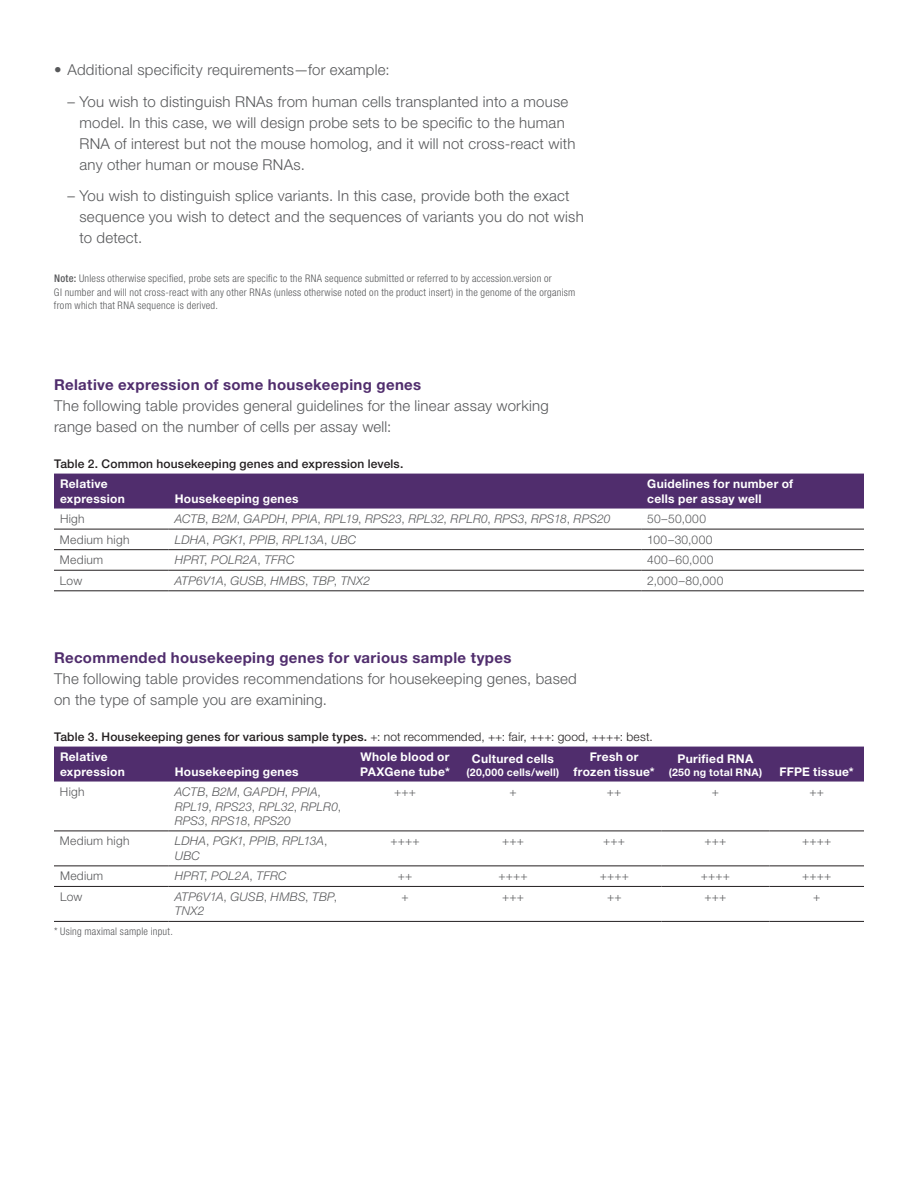
<style>
.page{position:relative;width:918px;height:1188px;background:#fff}
.page>*{position:absolute;margin:0;border:0;box-sizing:border-box;transform-origin:0 0}
.t1{font:300 15px/21px "Helvetica Neue LT Std";letter-spacing:.015em;color:#57585a}
.t2{font:700 15px "Helvetica Neue LT Std";letter-spacing:.025em;color:#502d6d}
.t3{font:italic 300 12px/14.4px "Helvetica Neue LT Std";letter-spacing:.015em;color:#57585a}
.t4{font:700 12px/14.4px "Helvetica Neue LT Std";letter-spacing:.025em;color:#fff}
.t5{font:500 12px/20.5px "Helvetica Neue LT Std";letter-spacing:.015em;color:#231f20}
.t6{font:300 12px "Helvetica Neue LT Std";letter-spacing:.025em;color:#57585a}
.t7{font:300 condensed 10.5px/13.5px "Helvetica Neue LT Std";letter-spacing:.025em;color:#57585a}
.t8{font:700 10.5px "Helvetica Neue LT Std";letter-spacing:.025em;color:#fff}
.s1{font-weight:500}
.s2{font-style:normal}
.s3{font-weight:300}
.s4{font-weight:700;color:#fff}
</style>
<div class="page">
<div style="left:54px;top:474px;width:810px;height:35px;background:#502d6d"></div>
<hr style="left:54px;top:529px;width:115px;height:1px;background:#231f20">
<hr style="left:169px;top:529px;width:472px;height:1px;background:#231f20">
<hr style="left:641px;top:529px;width:223px;height:1px;background:#231f20">
<hr style="left:54px;top:549px;width:115px;height:1px;background:#231f20">
<hr style="left:169px;top:549px;width:472px;height:1px;background:#231f20">
<hr style="left:641px;top:549px;width:223px;height:1px;background:#231f20">
<hr style="left:54px;top:570px;width:115px;height:1px;background:#231f20">
<hr style="left:169px;top:570px;width:472px;height:1px;background:#231f20">
<hr style="left:641px;top:570px;width:223px;height:1px;background:#231f20">
<hr style="left:54px;top:591px;width:115px;height:1px;background:#231f20">
<hr style="left:169px;top:591px;width:472px;height:1px;background:#231f20">
<hr style="left:641px;top:591px;width:223px;height:1px;background:#231f20">
<div style="left:54px;top:747px;width:810px;height:35px;background:#502d6d"></div>
<hr style="left:54px;top:831px;width:115px;height:1px;background:#231f20">
<hr style="left:169px;top:831px;width:182px;height:1px;background:#231f20">
<hr style="left:351px;top:831px;width:108px;height:1px;background:#231f20">
<hr style="left:459px;top:831px;width:108px;height:1px;background:#231f20">
<hr style="left:567px;top:831px;width:95px;height:1px;background:#231f20">
<hr style="left:662px;top:831px;width:108px;height:1px;background:#231f20">
<hr style="left:770px;top:831px;width:94px;height:1px;background:#231f20">
<hr style="left:54px;top:866px;width:115px;height:1px;background:#231f20">
<hr style="left:169px;top:866px;width:182px;height:1px;background:#231f20">
<hr style="left:351px;top:866px;width:108px;height:1px;background:#231f20">
<hr style="left:459px;top:866px;width:108px;height:1px;background:#231f20">
<hr style="left:567px;top:866px;width:95px;height:1px;background:#231f20">
<hr style="left:662px;top:866px;width:108px;height:1px;background:#231f20">
<hr style="left:770px;top:866px;width:94px;height:1px;background:#231f20">
<hr style="left:54px;top:886px;width:115px;height:1px;background:#231f20">
<hr style="left:169px;top:886px;width:182px;height:1px;background:#231f20">
<hr style="left:351px;top:886px;width:108px;height:1px;background:#231f20">
<hr style="left:459px;top:886px;width:108px;height:1px;background:#231f20">
<hr style="left:567px;top:886px;width:95px;height:1px;background:#231f20">
<hr style="left:662px;top:886px;width:108px;height:1px;background:#231f20">
<hr style="left:770px;top:886px;width:94px;height:1px;background:#231f20">
<hr style="left:54px;top:921px;width:115px;height:1px;background:#231f20">
<hr style="left:169px;top:921px;width:182px;height:1px;background:#231f20">
<hr style="left:351px;top:921px;width:108px;height:1px;background:#231f20">
<hr style="left:459px;top:921px;width:108px;height:1px;background:#231f20">
<hr style="left:567px;top:921px;width:95px;height:1px;background:#231f20">
<hr style="left:662px;top:921px;width:108px;height:1px;background:#231f20">
<hr style="left:770px;top:921px;width:94px;height:1px;background:#231f20">
<p class="t1" style="left:54px;top:59px;width:337px">• Additional specificity requirements—for example:</p>
<p class="t1" style="left:80px;top:91px;width:497px;text-indent:-12px">– You wish to distinguish RNAs from human cells transplanted into a mouse model. In this case, we will design probe sets to be specific to the human RNA of interest but not the mouse homolog, and it will not cross-react with any other human or mouse RNAs.</p>
<p class="t1" style="left:80px;top:185px;width:506px;text-indent:-12px">– You wish to distinguish splice variants. In this case, provide both the exact sequence you wish to detect and the sequences of variants you do not wish to detect.</p>
<p class="t7" style="left:54px;top:272px;width:523px"><span class="s1">Note:</span> Unless otherwise specified, probe sets are specific to the RNA sequence submitted or referred to by accession.version or<br>GI number and will not cross-react with any other RNAs (unless otherwise noted on the product insert) in the genome of the organism from which that RNA sequence is derived.</p>
<p class="t2" style="left:54px;top:375px;width:369px">Relative expression of some housekeeping genes</p>
<p class="t1" style="left:54px;top:395px;width:496px">The following table provides general guidelines for the linear assay working range based on the number of cells per assay well:</p>
<p class="t5" style="left:54px;top:453px;width:351px">Table 2. Common housekeeping genes and expression levels.</p>
<p class="t4" style="left:60px;top:476px;width:66px">Relative expression</p>
<p class="t4" style="left:175px;top:491px;width:125px">Housekeeping genes</p>
<p class="t4" style="left:647px;top:476px;width:148px">Guidelines for number of cells per assay well</p>
<p class="t6" style="left:60px;top:511px;width:26px">High</p>
<p class="t3" style="left:175px;top:511px;width:437px">ACTB<span class="s2">,</span> B2M<span class="s2">,</span> GAPDH<span class="s2">,</span> PPIA<span class="s2">,</span> RPL19<span class="s2">,</span> RPS23<span class="s2">,</span> RPL32<span class="s2">,</span> RPLR0<span class="s2">,</span> RPS3<span class="s2">,</span> RPS18<span class="s2">,</span> RPS20</p>
<p class="t6" style="left:647px;top:511px;width:60px">50–50,000</p>
<p class="t6" style="left:60px;top:532px;width:71px">Medium high</p>
<p class="t3" style="left:175px;top:532px;width:183px">LDHA<span class="s2">,</span> PGK1<span class="s2">,</span> PPIB<span class="s2">,</span> RPL13A<span class="s2">,</span> UBC</p>
<p class="t6" style="left:647px;top:532px;width:67px">100–30,000</p>
<p class="t6" style="left:60px;top:553px;width:45px">Medium</p>
<p class="t3" style="left:175px;top:553px;width:121px">HPRT<span class="s2">,</span> POLR2A<span class="s2">,</span> TFRC</p>
<p class="t6" style="left:647px;top:553px;width:68px">400–60,000</p>
<p class="t6" style="left:60px;top:573px;width:24px">Low</p>
<p class="t3" style="left:175px;top:573px;width:197px">ATP6V1A<span class="s2">,</span> GUSB<span class="s2">,</span> HMBS<span class="s2">,</span> TBP<span class="s2">,</span> TNX2</p>
<p class="t6" style="left:647px;top:573px;width:78px">2,000–80,000</p>
<p class="t2" style="left:54px;top:648px;width:459px">Recommended housekeeping genes for various sample types</p>
<p class="t1" style="left:54px;top:668px;width:524px">The following table provides recommendations for housekeeping genes, based on the type of sample you are examining.</p>
<p class="t5" style="left:60px;top:726px;width:594px;text-indent:-6px">Table 3. Housekeeping genes for various sample types. <span class="s3">+: not recommended, ++: fair, +++: good, ++++: best.<br></span><span class="s4">Relative</span></p>
<p class="t4" style="left:60px;top:764px;width:66px">expression</p>
<p class="t4" style="left:175px;top:764px;width:125px">Housekeeping genes</p>
<p class="t4" style="left:574px;top:749px;width:83px;text-align:center">Fresh or frozen tissue*</p>
<p class="t4" style="left:678px;top:751px;width:77px">Purified RNA</p>
<p class="t4" style="left:360px;top:749px;width:91px">Whole blood or<br>PAXGene tube*</p>
<p class="t4" style="left:472px;top:751px;width:84px">Cultured cells</p>
<p class="t8" style="left:669px;top:765px;width:95px">(250 ng total RNA)</p>
<p class="t4" style="left:780px;top:764px;width:76px">FFPE tissue*</p>
<p class="t8" style="left:467px;top:765px;width:94px">(20,000 cells/well)</p>
<p class="t6" style="left:60px;top:784px;width:26px">High</p>
<p class="t3" style="left:175px;top:784px;width:168px">ACTB<span class="s2">,</span> B2M<span class="s2">,</span> GAPDH<span class="s2">,</span> PPIA<span class="s2">,<br></span>RPL19<span class="s2">,</span> RPS23<span class="s2">,</span> RPL32<span class="s2">,</span> RPLR0<span class="s2">,<br></span>RPS3<span class="s2">,</span> RPS18<span class="s2">,</span> RPS20</p>
<p class="t6" style="left:394px;top:784px;width:23px">+++</p>
<p class="t6" style="left:509px;top:784px;width:9px">+</p>
<p class="t6" style="left:607px;top:784px;width:16px">++</p>
<p class="t6" style="left:712px;top:784px;width:9px">+</p>
<p class="t6" style="left:809px;top:784px;width:16px">++</p>
<p class="t6" style="left:60px;top:834px;width:71px">Medium high</p>
<p class="t3" style="left:175px;top:834px;width:154px">LDHA<span class="s2">,</span> PGK1<span class="s2">,</span> PPIB<span class="s2">,</span> RPL13A<span class="s2">,<br></span>UBC</p>
<p class="t6" style="left:390px;top:834px;width:31px">++++</p>
<p class="t6" style="left:502px;top:834px;width:23px">+++</p>
<p class="t6" style="left:603px;top:834px;width:23px">+++</p>
<p class="t6" style="left:705px;top:834px;width:23px">+++</p>
<p class="t6" style="left:802px;top:834px;width:31px">++++</p>
<p class="t6" style="left:60px;top:869px;width:45px">Medium</p>
<p class="t3" style="left:175px;top:869px;width:113px">HPRT<span class="s2">,</span> POL2A<span class="s2">,</span> TFRC</p>
<p class="t6" style="left:398px;top:869px;width:16px">++</p>
<p class="t6" style="left:498px;top:869px;width:31px">++++</p>
<p class="t6" style="left:600px;top:869px;width:31px">++++</p>
<p class="t6" style="left:701px;top:869px;width:31px">++++</p>
<p class="t6" style="left:802px;top:869px;width:31px">++++</p>
<p class="t6" style="left:60px;top:889px;width:24px">Low</p>
<p class="t3" style="left:175px;top:889px;width:164px">ATP6V1A<span class="s2">,</span> GUSB<span class="s2">,</span> HMBS<span class="s2">,</span> TBP<span class="s2">,<br></span>TNX2</p>
<p class="t6" style="left:401px;top:889px;width:9px">+</p>
<p class="t6" style="left:502px;top:889px;width:23px">+++</p>
<p class="t6" style="left:607px;top:889px;width:16px">++</p>
<p class="t6" style="left:705px;top:889px;width:23px">+++</p>
<p class="t6" style="left:813px;top:889px;width:9px">+</p>
<p class="t7" style="left:54px;top:924px;width:120px">* Using maximal sample input.</p>
</div>
